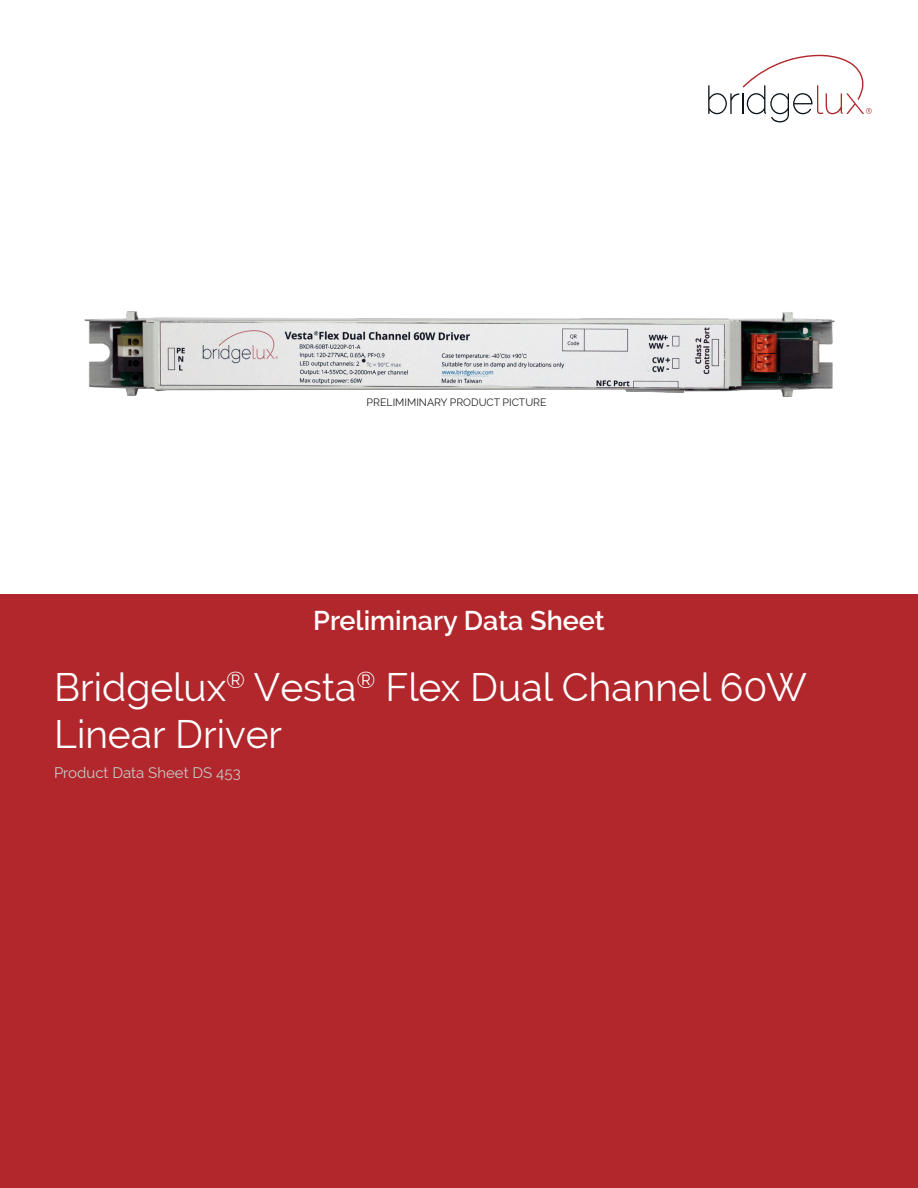
<style>
.page{position:relative;width:918px;height:1188px;background:#fff}
.page>*{position:absolute;margin:0;border:0;box-sizing:border-box;transform-origin:0 0}
.t1{font:39px/46.8px "Raleway";color:#fff}
.t2{font:600 27px "Raleway";color:#fff}
.t3{font:15px "Raleway";color:#c8c7c6}
.main_text_block{font:10.5px "Raleway";color:#231f20}
</style>
<div class="page">
<div style="left:0;top:594px;width:918px;height:594px;background:#b1272c"></div>
<svg style="left:708px;top:55px;width:164px;height:67px"></svg>
<img style="left:84px;top:311px;width:751px;height:86px">
<p class="main_text_block" style="left:367px;top:396px;width:182px">PRELIMIMINARY PRODUCT PICTURE</p>
<p class="t2" style="left:313px;top:605px;width:293px">Preliminary Data Sheet</p>
<p class="t1" style="left:54px;top:664px;width:755px">Bridgelux<sup>®</sup> Vesta<sup>®</sup> Flex Dual Channel 60W<br>Linear Driver</p>
<p class="t3" style="left:54px;top:764px;width:188px">Product Data Sheet DS 453</p>
</div>
